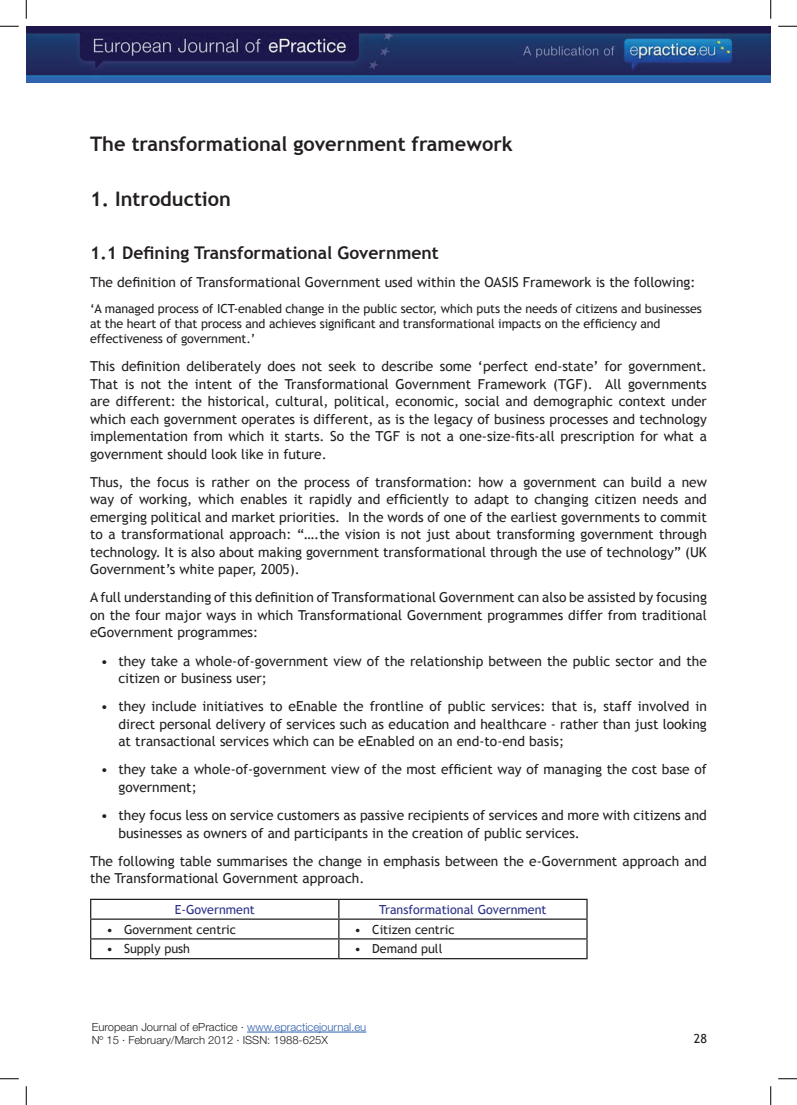
<style>
.page{position:relative;width:797px;height:1105px;background:#fff}
.page>*{position:absolute;margin:0;border:0;box-sizing:border-box;transform-origin:0 0}
.t1{font:700 20px "Trebuchet MS";color:#231f20}
.t2{font:700 17.5px "Trebuchet MS";color:#231f20}
.t3{font:13.75px/17.5px "Trebuchet MS";color:#231f20;text-align:justify}
.t4{font:12.5px/15px "Trebuchet MS";letter-spacing:-.01em;color:#231f20}
.t5{font:12.5px "Trebuchet MS";color:#2a3088}
.t6{font:300 11.25px/13.5px "Helvetica Neue";color:#231f20}
.s1{color:#2e61ad}
</style>
<div class="page">
<img style="left:26px;top:26px;width:745px;height:57px">
<hr style="left:247px;top:1032px;width:119px;height:1px;background:#2e61ad">
<hr style="left:90px;top:899px;width:249px;height:1px;background:#231f20">
<hr style="left:339px;top:899px;width:248px;height:1px;background:#231f20">
<hr style="left:90px;top:918px;width:249px;height:2px;background:#231f20">
<hr style="left:339px;top:918px;width:248px;height:2px;background:#231f20">
<hr style="left:90px;top:938px;width:249px;height:1px;background:#231f20">
<svg style="left:90px;top:900px;width:1px;height:58px"></svg>
<hr style="left:339px;top:938px;width:248px;height:1px;background:#231f20">
<svg style="left:338px;top:900px;width:1px;height:58px"></svg>
<svg style="left:586px;top:900px;width:1px;height:58px"></svg>
<hr style="left:90px;top:958px;width:249px;height:1px;background:#231f20">
<hr style="left:339px;top:958px;width:248px;height:1px;background:#231f20">
<svg style="left:0;top:25px;width:19px;height:2px"></svg>
<svg style="left:778px;top:25px;width:19px;height:2px"></svg>
<svg style="left:0;top:1078px;width:19px;height:1px"></svg>
<svg style="left:778px;top:1078px;width:19px;height:1px"></svg>
<svg style="left:25px;top:0;width:2px;height:19px"></svg>
<svg style="left:25px;top:1086px;width:2px;height:19px"></svg>
<svg style="left:770px;top:0;width:1px;height:19px"></svg>
<svg style="left:770px;top:1086px;width:1px;height:19px"></svg>
<h1 class="t1" style="left:90px;top:131px;width:424px">The transformational government framework</h1>
<h1 class="t1" style="left:90px;top:187px;width:142px">1. Introduction</h1>
<p class="t2" style="left:90px;top:242px;width:350px">1.1 Defining Transformational Government</p>
<p class="t3" style="left:90px;top:274px;width:607px">The definition of Transformational Government used within the OASIS Framework is the following:</p>
<p class="t4" style="left:90px;top:301px;width:613px">‘A managed process of ICT-enabled change in the public sector, which puts the needs of citizens and businesses at the heart of that process and achieves significant and transformational impacts on the efficiency and effectiveness of government.’</p>
<p class="t3" style="left:90px;top:358px;width:618px">This definition deliberately does not seek to describe some ‘perfect end-state’ for government.<br>That is not the intent of the Transformational Government Framework (TGF). All governments are different: the historical, cultural, political, economic, social and demographic context under which each government operates is different, as is the legacy of business processes and technology implementation from which it starts. So the TGF is not a one-size-fits-all prescription for what a government should look like in future.</p>
<p class="t3" style="left:90px;top:473px;width:618px">Thus, the focus is rather on the process of transformation: how a government can build a new way of working, which enables it rapidly and efficiently to adapt to changing citizen needs and emerging political and market priorities. In the words of one of the earliest governments to commit to a transformational approach: “….the vision is not just about transforming government through technology. It is also about making government transformational through the use of technology” (UK Government’s white paper, 2005).</p>
<p class="t3" style="left:90px;top:589px;width:618px">A full understanding of this definition of Transformational Government can also be assisted by focusing on the four major ways in which Transformational Government programmes differ from traditional eGovernment programmes:</p>
<p class="t3" style="left:118px;top:652px;width:590px;text-indent:-18px">• they take a whole-of-government view of the relationship between the public sector and the citizen or business user;</p>
<p class="t3" style="left:118px;top:698px;width:590px;text-indent:-18px">• they include initiatives to eEnable the frontline of public services: that is, staff involved in direct personal delivery of services such as education and healthcare - rather than just looking at transactional services which can be eEnabled on an end-to-end basis;</p>
<p class="t3" style="left:118px;top:761px;width:590px;text-indent:-18px">• they take a whole-of-government view of the most efficient way of managing the cost base of government;</p>
<p class="t3" style="left:118px;top:807px;width:590px;text-indent:-18px">• they focus less on service customers as passive recipients of services and more with citizens and businesses as owners of and participants in the creation of public services.</p>
<p class="t3" style="left:90px;top:852px;width:618px">The following table summarises the change in emphasis between the e-Government approach and the Transformational Government approach.</p>
<p class="t5" style="left:175px;top:902px;width:82px">E-Government</p>
<p class="t5" style="left:379px;top:902px;width:169px">Transformational Government</p>
<p class="t4" style="left:106px;top:922px;width:131px">• Government centric</p>
<p class="t4" style="left:354px;top:922px;width:101px">• Citizen centric</p>
<p class="t4" style="left:106px;top:942px;width:85px">• Supply push</p>
<p class="t4" style="left:354px;top:942px;width:89px">• Demand pull</p>
<p class="t6" style="left:92px;top:1020px;width:276px">European Journal of ePractice · <span class="s1">www.epracticejournal.eu<br></span>Nº 15 · February/March 2012 · ISSN: 1988-625X</p>
<p class="t4" style="left:693px;top:1031px;width:15px">28</p>
</div>
